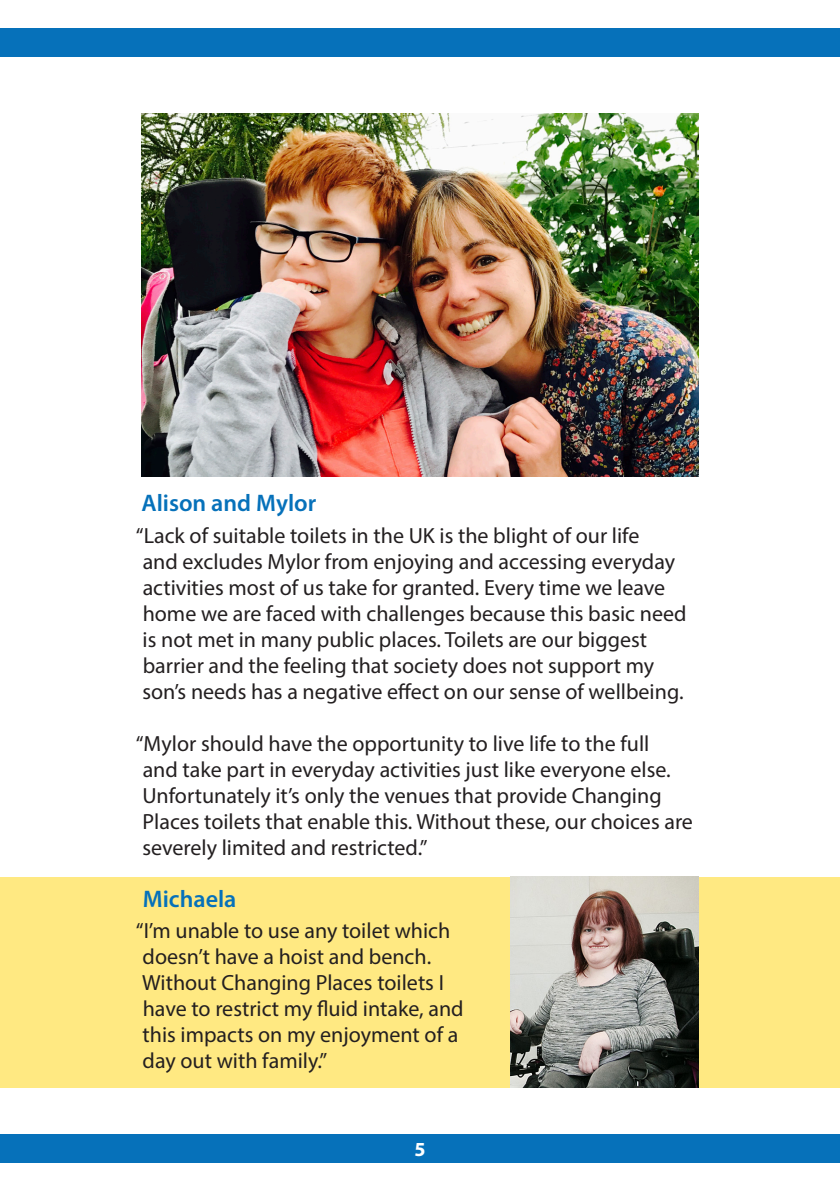
<style>
.page{position:relative;width:840px;height:1191px;background:#fff}
.page>*{position:absolute;margin:0;border:0;box-sizing:border-box;transform-origin:0 0}
.Heading_2{font:600 24px "Myriad Pro";color:#0671ba}
.Body{font:22px/26px "Myriad Pro";color:#231f20}
.t1{font:700 20px "Myriad Pro";color:#fff}
</style>
<div class="page">
<div style="left:0;top:28px;width:839px;height:29px;background:#0671ba"></div>
<div style="left:0;top:1134px;width:839px;height:28px;background:#0671ba"></div>
<div style="left:0;top:876px;width:839px;height:211px;background:#ffe982"></div>
<img style="left:142px;top:113px;width:555px;height:363px">
<img style="left:510px;top:876px;width:187px;height:211px">
<p class="Heading_2" style="left:141px;top:488px;width:176px">Alison and Mylor</p>
<p class="Body" style="left:136px;top:522px;width:552px">“Lack of suitable toilets in the UK is the blight of our life<br>and excludes Mylor from enjoying and accessing everyday activities most of us take for granted. Every time we leave home we are faced with challenges because this basic need is not met in many public places. Toilets are our biggest barrier and the feeling that society does not support my son’s needs has a negative effect on our sense of wellbeing.</p>
<p class="Body" style="left:136px;top:730px;width:558px">“Mylor should have the opportunity to live life to the full<br>and take part in everyday activities just like everyone else.<br>Unfortunately it’s only the venues that provide Changing Places toilets that enable this. Without these, our choices are severely limited and restricted.”</p>
<p class="Heading_2" style="left:143px;top:883px;width:95px">Michaela</p>
<p class="Body" style="left:136px;top:917px;width:329px">“I’m unable to use any toilet which doesn’t have a hoist and bench.<br>Without Changing Places toilets I have to restrict my fluid intake, and this impacts on my enjoyment of a day out with family.”</p>
<p class="t1" style="left:414px;top:1136px;width:13px">5</p>
</div>
